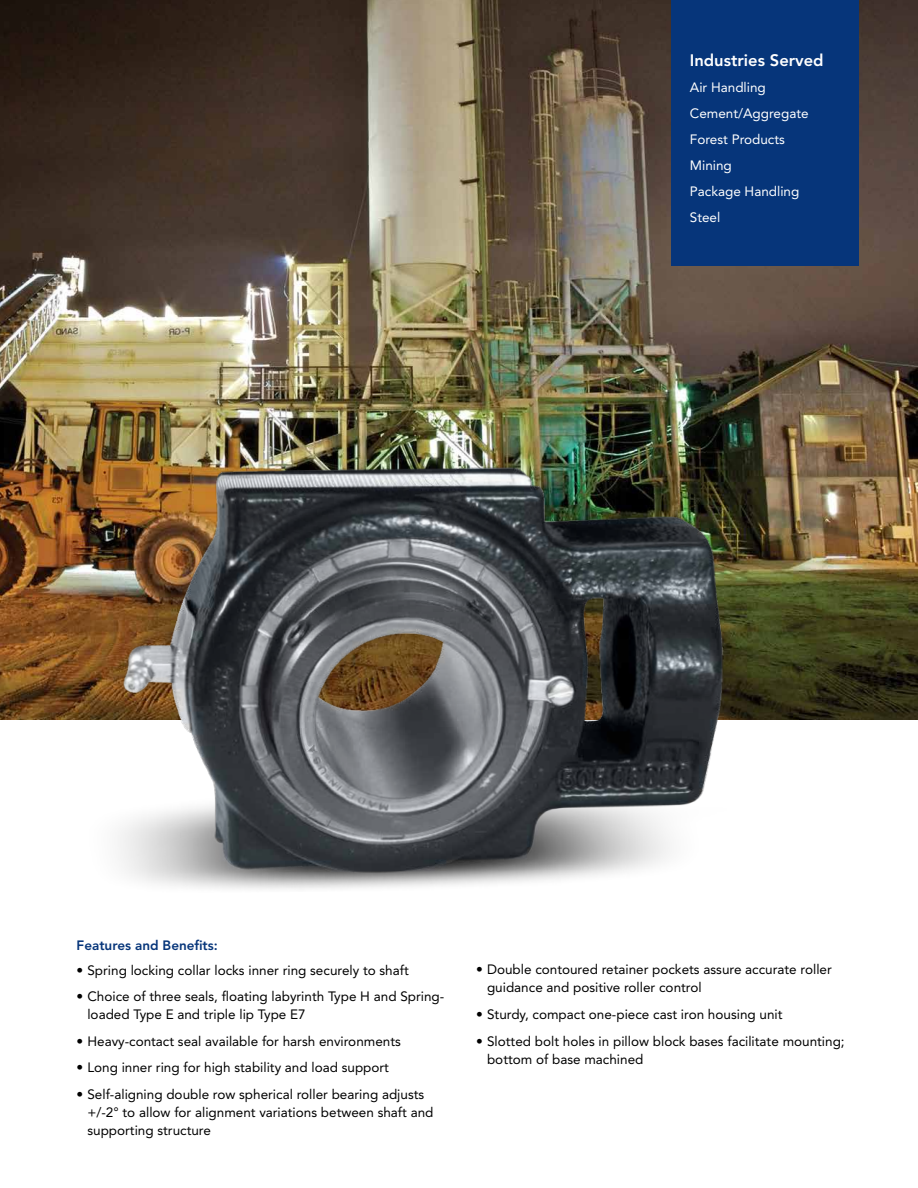
<style>
.page{position:relative;width:918px;height:1188px;background:#fff}
.page>*{position:absolute;margin:0;border:0;box-sizing:border-box;transform-origin:0 0}
.t1{font:800 16.5px "Avenir LT Std";color:#fff}
.t2{font:13.5px/18px "Avenir LT Std";color:#000}
.t3{font:13.5px/25.8px "Avenir LT Std";color:#fff}
.t4{font:800 13.5px "Avenir LT Std";color:#06357a}
</style>
<div class="page">
<img style="left:0;top:0;width:918px;height:314px">
<div style="left:671px;top:0;width:188px;height:266px;background:#06357a"></div>
<img style="left:0;top:314px;width:918px;height:575px">
<p class="t1" style="left:690px;top:51px;width:135px">Industries Served</p>
<p class="t3" style="left:690px;top:75px;width:120px">Air Handling<br>Cement/Aggregate<br>Forest Products<br>Mining<br>Package Handling<br>Steel</p>
<p class="t4" style="left:77px;top:937px;width:143px">Features and Benefits:</p>
<p class="t2" style="left:77px;top:961px;width:334px">• Spring locking collar locks inner ring securely to shaft</p>
<p class="t2" style="left:87px;top:988px;width:358px;text-indent:-11px">• Choice of three seals, floating labyrinth Type H and Spring&shy;loaded Type E and triple lip Type E7</p>
<p class="t2" style="left:77px;top:1032px;width:326px">• Heavy-contact seal available for harsh environments</p>
<p class="t2" style="left:77px;top:1059px;width:314px">• Long inner ring for high stability and load support</p>
<p class="t2" style="left:87px;top:1086px;width:348px;text-indent:-11px">• Self-aligning double row spherical roller bearing adjusts +/-2° to allow for alignment variations between shaft and supporting structure</p>
<p class="t2" style="left:487px;top:961px;width:346px;text-indent:-11px">• Double contoured retainer pockets assure accurate roller guidance and positive roller control</p>
<p class="t2" style="left:476px;top:1005px;width:308px">• Sturdy, compact one-piece cast iron housing unit</p>
<p class="t2" style="left:487px;top:1032px;width:359px;text-indent:-11px">• Slotted bolt holes in pillow block bases facilitate mounting; bottom of base machined</p>
</div>
